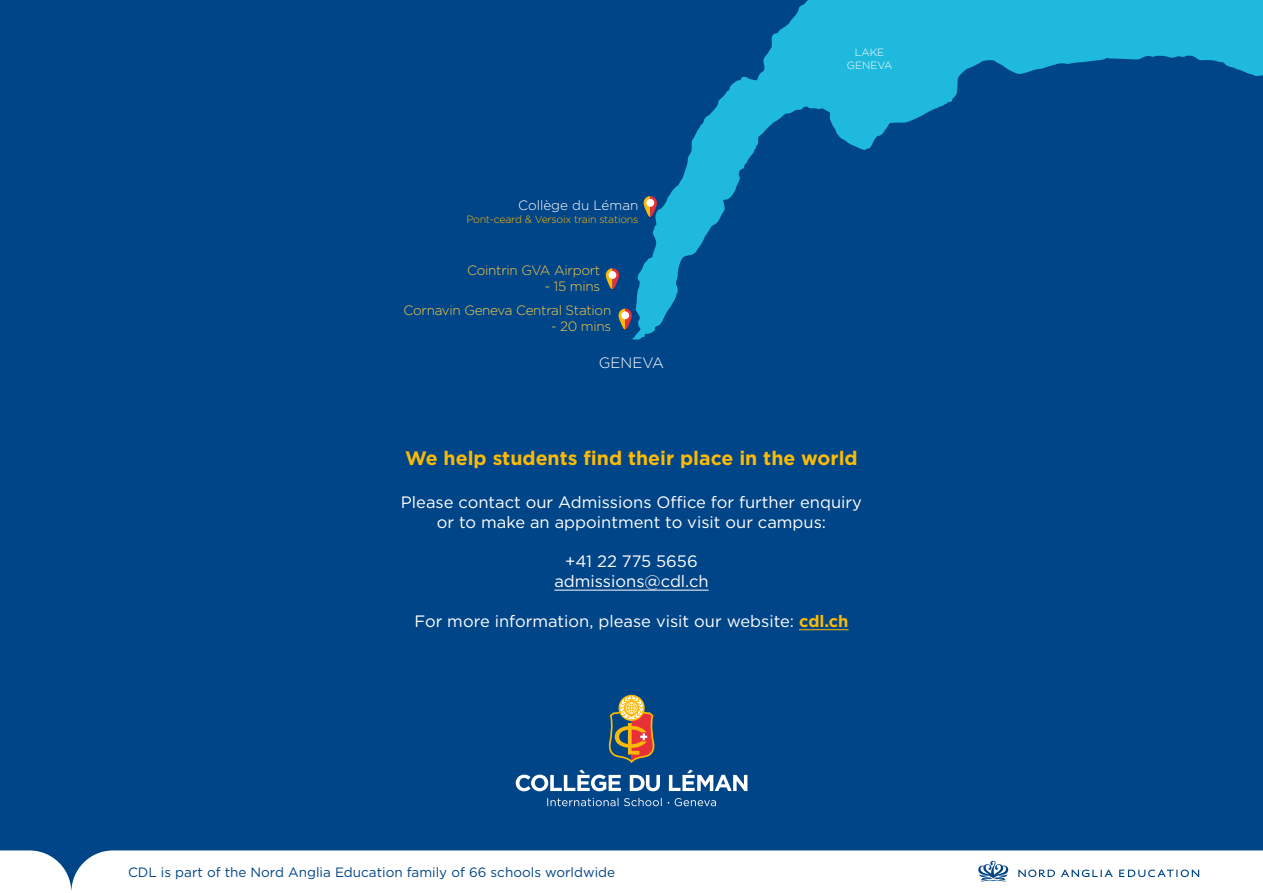
<style>
.page{position:relative;width:1263px;height:893px;background:#004587}
.page>*{position:absolute;margin:0;border:0;box-sizing:border-box;transform-origin:0 0}
.t1{font:700 19.5px "Gotham";color:#fbba07}
.t2{font:16.5px/19.8px "Gotham";color:#fff;text-align:center}
.t3{font:300 15px "Gotham";color:#fff}
.t4{font:300 13.5px "Gotham";letter-spacing:-.02em;color:#fccb45}
.t5{font:13.5px "Gotham";color:#004587}
.t6{font:300 13.5px "Gotham";color:#fff}
.t7{font:300 10.5px "Gotham";letter-spacing:-.02em;color:#fbba07}
.t8{font:300 10.5px/12.6px "Gotham";color:#fff;text-align:center}
.s1{font-weight:700;color:#fbba07}
</style>
<div class="page">
<div style="left:0;top:850px;width:1263px;height:43px;background:#fff"></div>
<svg style="left:977px;top:861px;width:222px;height:20px;background:#d9e3ed"></svg>
<svg style="left:632px;top:0;width:631px;height:340px"></svg>
<svg style="left:608px;top:695px;width:47px;height:68px"></svg>
<svg style="left:547px;top:798px;width:169px;height:8px"></svg>
<svg style="left:516px;top:770px;width:231px;height:21px"></svg>
<hr style="left:554px;top:590px;width:155px;height:1px;background:#fff">
<hr style="left:799px;top:629px;width:49px;height:1px;background:#fbba07">
<svg style="left:644px;top:196px;width:13px;height:22px"></svg>
<div style="left:646px;top:199px;width:8px;height:8px;background:#fff;border-radius:50%"></div>
<svg style="left:606px;top:268px;width:13px;height:22px"></svg>
<div style="left:608px;top:271px;width:8px;height:8px;background:#fff;border-radius:50%"></div>
<svg style="left:618px;top:309px;width:14px;height:21px"></svg>
<div style="left:621px;top:311px;width:8px;height:8px;background:#fff;border-radius:50%"></div>
<p class="t6" style="left:518px;top:197px;width:122px">Collège du Léman</p>
<p class="t7" style="left:466px;top:212px;width:173px">Pont-ceard &amp; Versoix train stations</p>
<p class="t4" style="left:467px;top:261px;width:135px">Cointrin GVA Airport</p>
<p class="t4" style="left:545px;top:277px;width:57px">- 15 mins</p>
<p class="t4" style="left:404px;top:302px;width:209px">Cornavin Geneva Central Station</p>
<p class="t4" style="left:551px;top:318px;width:62px">- 20 mins</p>
<p class="t3" style="left:599px;top:353px;width:67px">GENEVA</p>
<p class="t8" style="left:847px;top:46px;width:47px">LAKE<br>GENEVA</p>
<p class="t1" style="left:405px;top:445px;width:454px">We help students find their place in the world</p>
<p class="t2" style="left:401px;top:492px;width:463px">Please contact our Admissions Office for further enquiry or to make an appointment to visit our campus:</p>
<p class="t2" style="left:554px;top:551px;width:156px">+41 22 775 5656 admissions@cdl.ch</p>
<p class="t2" style="left:414px;top:611px;width:436px">For more information, please visit our website: <span class="s1">cdl.ch</span></p>
<p class="t5" style="left:128px;top:864px;width:489px">CDL is part of the Nord Anglia Education family of 66 schools worldwide</p>
</div>
